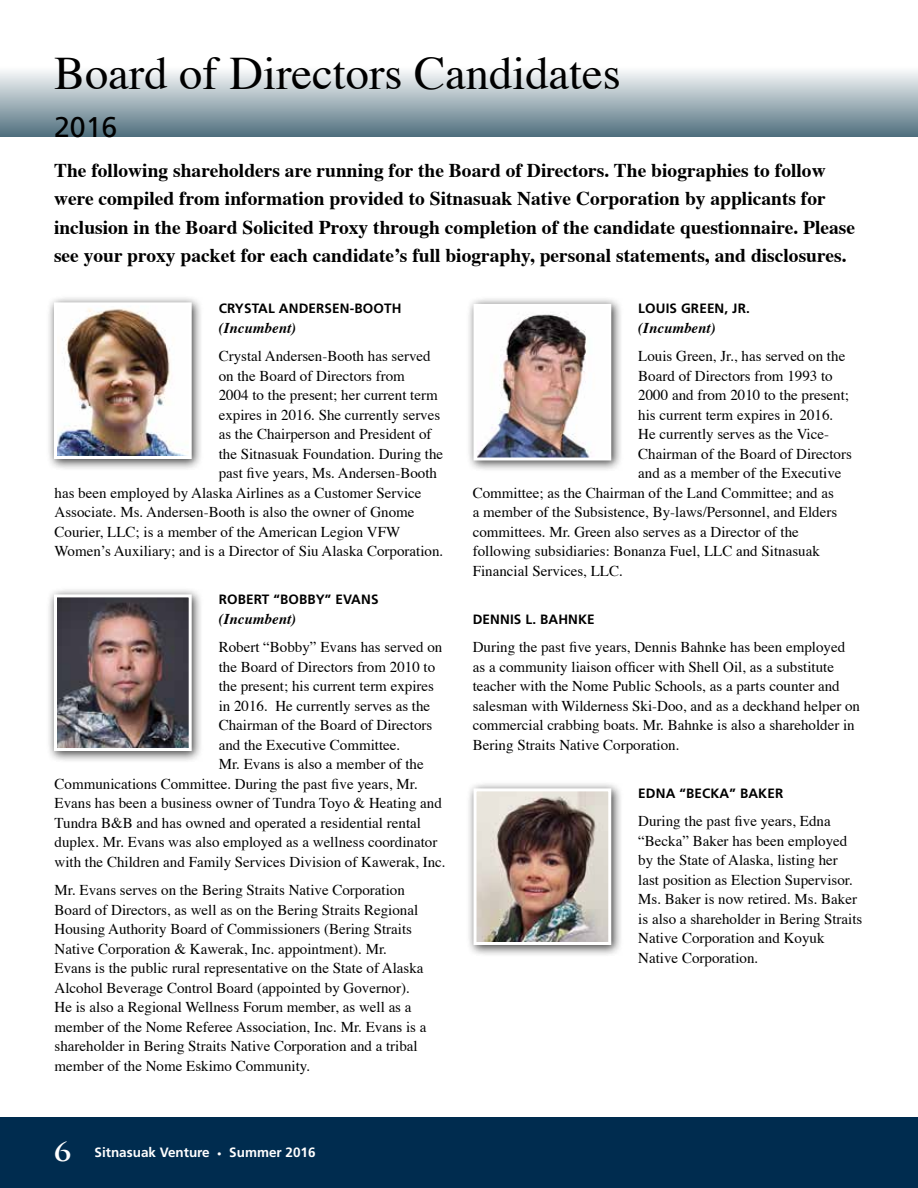
<style>
.page{position:relative;width:918px;height:1188px;background:#fff}
.page>*{position:absolute;margin:0;border:0;box-sizing:border-box;transform-origin:0 0}
.t1{font:46.5px "Times";color:#000}
.t2{font:700 30px "Trajan Pro";color:#fff}
.t3{font:28.5px "Frutiger";color:#000}
.t4{font:700 19.5px/28.5px "Times";color:#000}
.t5{font:15px/19.5px "Times";color:#000}
.t6{font:italic 700 15px "Times";color:#000}
.t7{font:700 13.5px "Frutiger";letter-spacing:.01em;color:#000}
.t8{font:700 13.5px "Frutiger";color:#fff}
.s1{font-size:9px}
</style>
<div class="page">
<div style="left:0;top:67px;width:918px;height:70px;background:linear-gradient(to bottom,#fdfdfd,#51717f)"></div>
<div style="left:0;top:1118px;width:918px;height:70px;background:#002c4f"></div>
<div style="left:46px;top:587px;width:158px;height:176px;background:#000;opacity:.75"></div>
<img style="left:58px;top:598px;width:130px;height:149px">
<div style="left:54px;top:594px;width:138px;height:157px;border:3px solid #fff"></div>
<div style="left:46px;top:295px;width:158px;height:176px;background:#000;opacity:.75"></div>
<img style="left:58px;top:306px;width:130px;height:149px">
<div style="left:54px;top:302px;width:138px;height:157px;border:3px solid #fff"></div>
<div style="left:466px;top:296px;width:157px;height:176px;background:#000;opacity:.75"></div>
<img style="left:478px;top:308px;width:129px;height:148px">
<div style="left:466px;top:781px;width:157px;height:176px;background:#000;opacity:.75"></div>
<img style="left:478px;top:792px;width:129px;height:149px">
<div style="left:474px;top:788px;width:137px;height:157px;border:3px solid #fff"></div>
<h1 class="t1" style="left:54px;top:44px;width:568px">Board of Directors Candidates</h1>
<h3 class="t3" style="left:54px;top:110px;width:65px">2016</h3>
<p class="t4" style="left:54px;top:157px;width:803px">The following shareholders are running for the Board of Directors. The biographies to follow were compiled from information provided to Sitnasuak Native Corporation by applicants for inclusion in the Board Solicited Proxy through completion of the candidate questionnaire. Please see your proxy packet for each candidate’s full biography, personal statements, and disclosures.</p>
<p class="t7" style="left:219px;top:301px;width:184px">CRYSTAL ANDERSEN-BOOTH</p>
<p class="t6" style="left:219px;top:318px;width:79px">(Incumbent)</p>
<p class="t5" style="left:219px;top:347px;width:214px">Crystal Andersen-Booth has served</p>
<p class="t5" style="left:219px;top:367px;width:188px">on the Board of Directors from</p>
<p class="t5" style="left:219px;top:386px;width:221px">2004 to the present; her current term</p>
<p class="t5" style="left:219px;top:406px;width:223px">expires in 2016. She currently serves</p>
<p class="t5" style="left:219px;top:425px;width:214px">as the Chairperson and President of</p>
<p class="t5" style="left:219px;top:445px;width:226px">the Sitnasuak Foundation. During the</p>
<p class="t5" style="left:219px;top:464px;width:220px">past five years, Ms. Andersen-Booth</p>
<p class="t5" style="left:55px;top:484px;width:369px">has been employed by Alaska Airlines as a Customer Service</p>
<p class="t5" style="left:55px;top:503px;width:361px">Associate. Ms. Andersen-Booth is also the owner of Gnome</p>
<p class="t5" style="left:55px;top:523px;width:347px">Courier, LLC; is a member of the American Legion VFW</p>
<p class="t5" style="left:55px;top:542px;width:390px">Women’s Auxiliary; and is a Director of Siu Alaska Corporation.</p>
<p class="t7" style="left:219px;top:592px;width:161px">ROBERT “BOBBY” EVANS</p>
<p class="t6" style="left:219px;top:609px;width:79px">(Incumbent)</p>
<p class="t5" style="left:219px;top:638px;width:225px">Robert “Bobby” Evans has served on</p>
<p class="t5" style="left:219px;top:658px;width:218px">the Board of Directors from 2010 to</p>
<p class="t5" style="left:219px;top:677px;width:217px">the present; his current term expires</p>
<p class="t5" style="left:219px;top:697px;width:213px">in 2016. He currently serves as the</p>
<p class="t5" style="left:219px;top:716px;width:215px">Chairman of the Board of Directors</p>
<p class="t5" style="left:219px;top:736px;width:183px">and the Executive Committee.</p>
<p class="t5" style="left:219px;top:755px;width:206px">Mr. Evans is also a member of the</p>
<p class="t5" style="left:55px;top:775px;width:365px">Communications Committee. During the past five years, Mr.</p>
<p class="t5" style="left:55px;top:794px;width:389px">Evans has been a business owner of Tundra Toyo &amp; Heating and</p>
<p class="t5" style="left:55px;top:814px;width:368px">Tundra B&amp;B and has owned and operated a residential rental</p>
<p class="t5" style="left:55px;top:833px;width:384px">duplex. Mr. Evans was also employed as a wellness coordinator</p>
<p class="t5" style="left:55px;top:853px;width:393px">with the Children and Family Services Division of Kawerak, Inc.</p>
<p class="t5" style="left:55px;top:881px;width:373px">Mr. Evans serves on the Bering Straits Native Corporation Board of Directors, as well as on the Bering Straits Regional Housing Authority Board of Commissioners (Bering Straits Native Corporation &amp; Kawerak, Inc. appointment). Mr.<br>Evans is the public rural representative on the State of Alaska Alcohol Beverage Control Board (appointed by Governor).<br>He is also a Regional Wellness Forum member, as well as a member of the Nome Referee Association, Inc. Mr. Evans is a shareholder in Bering Straits Native Corporation and a tribal member of the Nome Eskimo Community.</p>
<h2 class="t2" style="left:54px;top:1131px;width:19px">6</h2>
<p class="t8" style="left:94px;top:1144px;width:223px">Sitnasuak Venture <span class="s1">•</span> Summer 2016</p>
<p class="t7" style="left:638px;top:301px;width:113px">LOUIS GREEN, JR.</p>
<p class="t6" style="left:638px;top:318px;width:79px">(Incumbent)</p>
<p class="t5" style="left:638px;top:347px;width:209px">Louis Green, Jr., has served on the</p>
<p class="t5" style="left:638px;top:367px;width:196px">Board of Directors from 1993 to</p>
<p class="t5" style="left:638px;top:386px;width:212px">2000 and from 2010 to the present;</p>
<p class="t5" style="left:638px;top:406px;width:196px">his current term expires in 2016.</p>
<p class="t5" style="left:638px;top:425px;width:192px">He currently serves as the Vice-</p>
<p class="t5" style="left:638px;top:445px;width:215px">Chairman of the Board of Directors</p>
<p class="t5" style="left:638px;top:464px;width:205px">and as a member of the Executive</p>
<p class="t5" style="left:473px;top:484px;width:363px">Committee; as the Chairman of the Land Committee; and as</p>
<p class="t5" style="left:473px;top:503px;width:366px">a member of the Subsistence, By-laws/Personnel, and Elders</p>
<p class="t5" style="left:473px;top:523px;width:328px">committees. Mr. Green also serves as a Director of the</p>
<p class="t5" style="left:473px;top:542px;width:349px">following subsidiaries: Bonanza Fuel, LLC and Sitnasuak</p>
<p class="t5" style="left:473px;top:562px;width:151px">Financial Services, LLC.</p>
<p class="t7" style="left:473px;top:611px;width:124px">DENNIS L. BAHNKE</p>
<p class="t5" style="left:473px;top:638px;width:389px">During the past five years, Dennis Bahnke has been employed as a community liaison officer with Shell Oil, as a substitute teacher with the Nome Public Schools, as a parts counter and salesman with Wilderness Ski-Doo, and as a deckhand helper on commercial crabbing boats. Mr. Bahnke is also a shareholder in Bering Straits Native Corporation.</p>
<p class="t7" style="left:638px;top:785px;width:147px">EDNA “BECKA” BAKER</p>
<p class="t5" style="left:638px;top:812px;width:226px">During the past five years, Edna “Becka” Baker has been employed by the State of Alaska, listing her last position as Election Supervisor.<br>Ms. Baker is now retired. Ms. Baker is also a shareholder in Bering Straits<br>Native Corporation and Koyuk<br>Native Corporation.</p>
</div>
